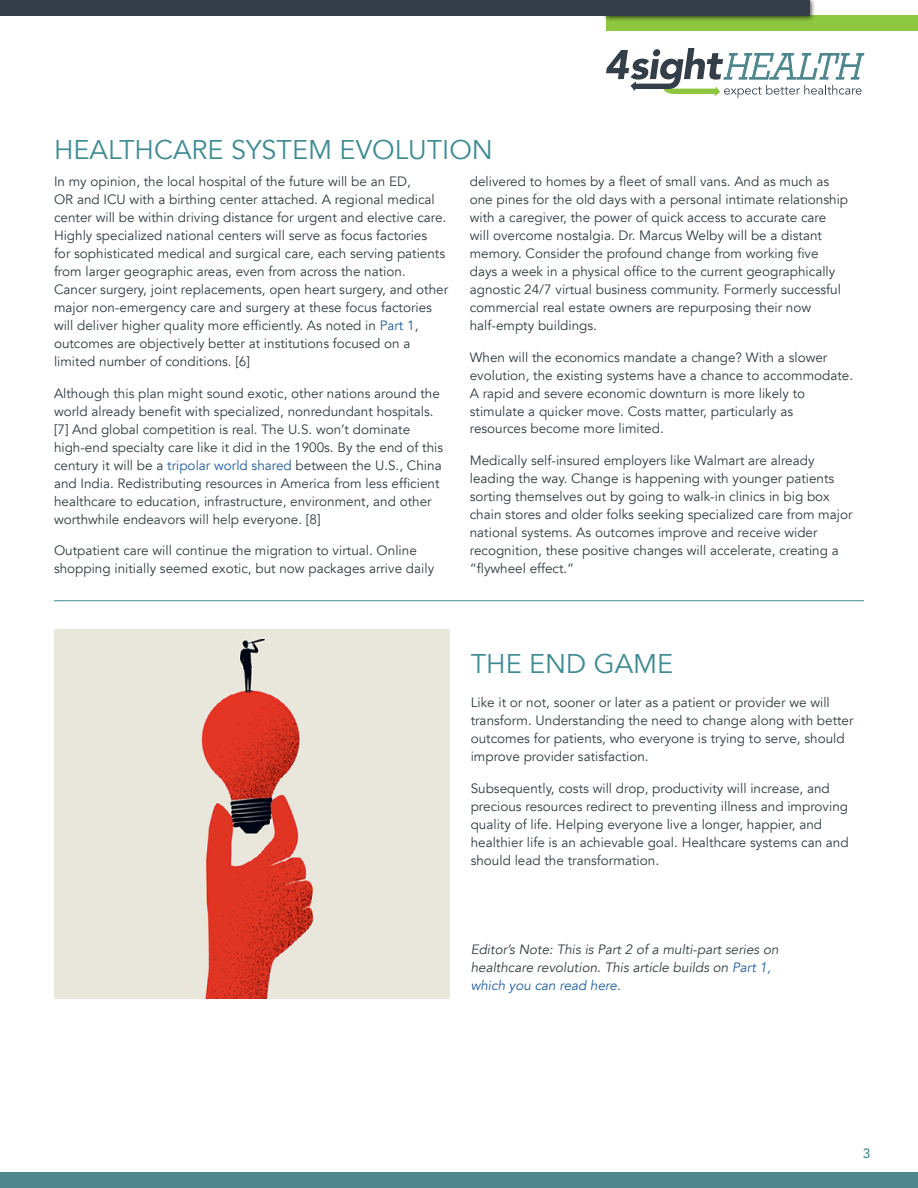
<style>
.page{position:relative;width:918px;height:1188px;background:#fff}
.page>*{position:absolute;margin:0;border:0;box-sizing:border-box;transform-origin:0 0}
.t1{font:27px "Avenir";color:#3e8b94}
.t2{font:13.5px/18px "Avenir";color:#303c42}
.t3{font:italic 13.5px/18px "Avenir";color:#303c42}
.t4{font:500 13.5px "Avenir";color:#3e8b94}
.s1{color:#215e9e}
</style>
<div class="page">
<svg style="left:606px;top:48px;width:258px;height:50px"></svg>
<div style="left:606px;top:16px;width:312px;height:15px;background:#8dc63f"></div>
<div style="left:602px;top:0;width:214px;height:22px;background:#000;opacity:.75"></div>
<div style="left:0;top:0;width:810px;height:16px;background:#333e48"></div>
<div style="left:0;top:1172px;width:918px;height:16px;background:#4e868e"></div>
<hr style="left:54px;top:600px;width:810px;height:1px;background:#3e8b94">
<img style="left:54px;top:629px;width:396px;height:370px">
<h1 class="t1" style="left:54px;top:134px;width:440px">HEALTHCARE SYSTEM EVOLUTION</h1>
<p class="t2" style="left:54px;top:173px;width:396px">In my opinion, the local hospital of the future will be an ED,<br>OR and ICU with a birthing center attached. A regional medical center will be within driving distance for urgent and elective care.<br>Highly specialized national centers will serve as focus factories<br>for sophisticated medical and surgical care, each serving patients from larger geographic areas, even from across the nation.<br>Cancer surgery, joint replacements, open heart surgery, and other major non-emergency care and surgery at these focus factories will deliver higher quality more efficiently. As noted in <span class="s1">Part 1</span>, outcomes are objectively better at institutions focused on a limited number of conditions. [6]</p>
<p class="t2" style="left:54px;top:384px;width:391px">Although this plan might sound exotic, other nations around the world already benefit with specialized, nonredundant hospitals. [7] And global competition is real. The U.S. won’t dominate high-end specialty care like it did in the 1900s. By the end of this century it will be a <span class="s1">tripolar world shared</span> between the U.S., China and India. Redistributing resources in America from less efficient healthcare to education, infrastructure, environment, and other worthwhile endeavors will help everyone. [8]</p>
<p class="t2" style="left:54px;top:542px;width:382px">Outpatient care will continue the migration to virtual. Online shopping initially seemed exotic, but now packages arrive daily</p>
<p class="t2" style="left:470px;top:173px;width:380px">delivered to homes by a fleet of small vans. And as much as one pines for the old days with a personal intimate relationship with a caregiver, the power of quick access to accurate care will overcome nostalgia. Dr. Marcus Welby will be a distant memory. Consider the profound change from working five days a week in a physical office to the current geographically agnostic 24/7 virtual business community. Formerly successful commercial real estate owners are repurposing their now half-empty buildings.</p>
<p class="t2" style="left:470px;top:348px;width:385px">When will the economics mandate a change? With a slower evolution, the existing systems have a chance to accommodate.<br>A rapid and severe economic downturn is more likely to stimulate a quicker move. Costs matter, particularly as resources become more limited.</p>
<p class="t2" style="left:470px;top:452px;width:384px">Medically self-insured employers like Walmart are already leading the way. Change is happening with younger patients sorting themselves out by going to walk-in clinics in big box chain stores and older folks seeking specialized care from major national systems. As outcomes improve and receive wider recognition, these positive changes will accelerate, creating a “flywheel effect.”</p>
<h1 class="t1" style="left:471px;top:648px;width:204px">THE END GAME</h1>
<p class="t2" style="left:471px;top:694px;width:384px">Like it or not, sooner or later as a patient or provider we will transform. Understanding the need to change along with better outcomes for patients, who everyone is trying to serve, should improve provider satisfaction.</p>
<p class="t2" style="left:471px;top:779px;width:380px">Subsequently, costs will drop, productivity will increase, and precious resources redirect to preventing illness and improving quality of life. Helping everyone live a longer, happier, and healthier life is an achievable goal. Healthcare systems can and should lead the transformation.</p>
<p class="t3" style="left:471px;top:941px;width:309px">Editor’s Note: This is Part 2 of a multi-part series on healthcare revolution. This article builds on <span class="s1">Part 1, which you can read here.</span></p>
<p class="t4" style="left:863px;top:1142px;width:9px">3</p>
</div>
